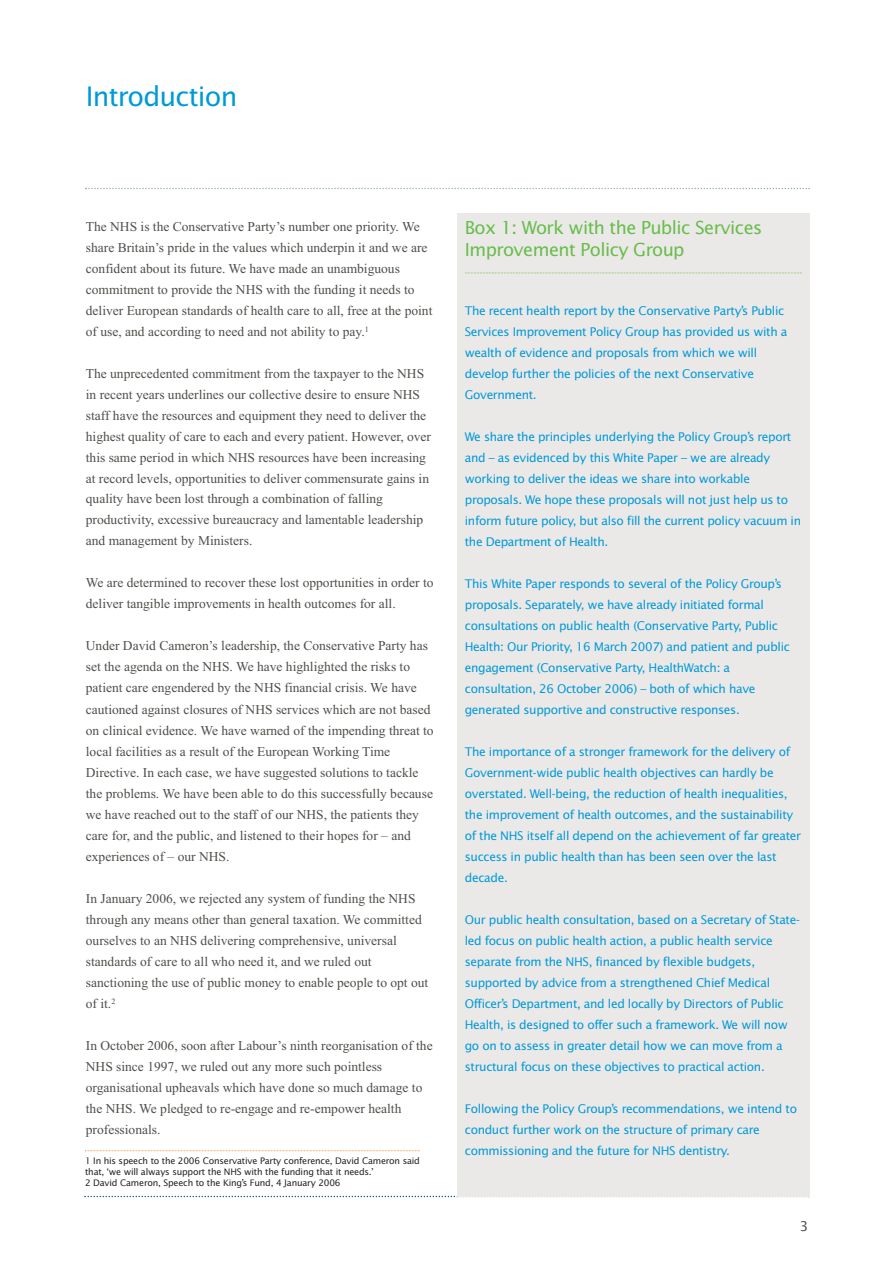
<style>
.page{position:relative;width:893px;height:1263px;background:#fff}
.page>*{position:absolute;margin:0;border:0;box-sizing:border-box;transform-origin:0 0}
.t1{font:27px "Lucida Sans";letter-spacing:-.03em;color:#0099d8}
.t2{font:18px/21.6px "Lucida Sans";letter-spacing:-.03em;color:#67bd4a}
.t3{font:13.5px/21px "Times New Roman";color:#4c5049}
.t4{font:13.5px "Lucida Sans";color:#4c5049}
.t5{font:12px/21px "Lucida Sans";letter-spacing:-.03em;color:#0099d8}
.t6{font:9px/10.8px "Lucida Sans";letter-spacing:-.02em;color:#231f20}
</style>
<div class="page">
<svg style="left:85px;top:188px;width:724px;height:1px"></svg>
<svg style="left:84px;top:1196px;width:373px;height:1px"></svg>
<div style="left:457px;top:213px;width:352px;height:984px;background:#ebe9e8"></div>
<svg style="left:465px;top:273px;width:337px;height:1px"></svg>
<svg style="left:85px;top:1150px;width:335px;height:1px"></svg>
<h1 class="t1" style="left:86px;top:85px;width:153px">Introduction</h1>
<p class="t3" style="left:86px;top:217px;width:348px">The NHS is the Conservative Party’s number one priority. We share Britain’s pride in the values which underpin it and we are confident about its future. We have made an unambiguous commitment to provide the NHS with the funding it needs to deliver European standards of health care to all, free at the point of use, and according to need and not ability to pay.<sup>1</sup></p>
<p class="t3" style="left:86px;top:364px;width:347px">The unprecedented commitment from the taxpayer to the NHS in recent years underlines our collective desire to ensure NHS staff have the resources and equipment they need to deliver the highest quality of care to each and every patient. However, over this same period in which NHS resources have been increasing at record levels, opportunities to deliver commensurate gains in quality have been lost through a combination of falling productivity, excessive bureaucracy and lamentable leadership and management by Ministers.</p>
<p class="t3" style="left:86px;top:574px;width:349px">We are determined to recover these lost opportunities in order to deliver tangible improvements in health outcomes for all.</p>
<p class="t3" style="left:86px;top:637px;width:349px">Under David Cameron’s leadership, the Conservative Party has set the agenda on the NHS. We have highlighted the risks to patient care engendered by the NHS financial crisis. We have cautioned against closures of NHS services which are not based on clinical evidence. We have warned of the impending threat to local facilities as a result of the European Working Time Directive. In each case, we have suggested solutions to tackle the problems. We have been able to do this successfully because we have reached out to the staff of our NHS, the patients they care for, and the public, and listened to their hopes for – and experiences of – our NHS.</p>
<p class="t3" style="left:86px;top:889px;width:344px">In January 2006, we rejected any system of funding the NHS through any means other than general taxation. We committed ourselves to an NHS delivering comprehensive, universal standards of care to all who need it, and we ruled out sanctioning the use of public money to enable people to opt out of it.<sup>2</sup></p>
<p class="t3" style="left:86px;top:1036px;width:348px">In October 2006, soon after Labour’s ninth reorganisation of the NHS since 1997, we ruled out any more such pointless organisational upheavals which have done so much damage to the NHS. We pledged to re-engage and re-empower health professionals.</p>
<p class="t6" style="left:85px;top:1156px;width:336px">1 In his speech to the 2006 Conservative Party conference, David Cameron said that, ‘we will always support the NHS with the funding that it needs.’<br>2 David Cameron, Speech to the King’s Fund, 4 January 2006</p>
<h2 class="t2" style="left:465px;top:218px;width:299px">Box 1: Work with the Public Services<br>Improvement Policy Group</h2>
<p class="t5" style="left:465px;top:301px;width:324px">The recent health report by the Conservative Party’s Public Services Improvement Policy Group has provided us with a wealth of evidence and proposals from which we will develop further the policies of the next Conservative Government.</p>
<p class="t5" style="left:465px;top:427px;width:338px">We share the principles underlying the Policy Group’s report and – as evidenced by this White Paper – we are already working to deliver the ideas we share into workable proposals. We hope these proposals will not just help us to inform future policy, but also fill the current policy vacuum in the Department of Health.</p>
<p class="t5" style="left:465px;top:574px;width:326px">This White Paper responds to several of the Policy Group’s proposals. Separately, we have already initiated formal consultations on public health (Conservative Party, Public Health: Our Priority, 16 March 2007) and patient and public engagement (Conservative Party, HealthWatch: a consultation, 26 October 2006) – both of which have generated supportive and constructive responses.</p>
<p class="t5" style="left:465px;top:742px;width:338px">The importance of a stronger framework for the delivery of Government-wide public health objectives can hardly be overstated. Well-being, the reduction of health inequalities, the improvement of health outcomes, and the sustainability of the NHS itself all depend on the achievement of far greater success in public health than has been seen over the last decade.</p>
<p class="t5" style="left:465px;top:910px;width:336px">Our public health consultation, based on a Secretary of State&shy;led focus on public health action, a public health service separate from the NHS, financed by flexible budgets, supported by advice from a strengthened Chief Medical Officer’s Department, and led locally by Directors of Public Health, is designed to offer such a framework. We will now go on to assess in greater detail how we can move from a structural focus on these objectives to practical action.</p>
<p class="t5" style="left:465px;top:1099px;width:334px">Following the Policy Group’s recommendations, we intend to conduct further work on the structure of primary care commissioning and the future for NHS dentistry.</p>
<p class="t4" style="left:799px;top:1220px;width:10px">3</p>
</div>
